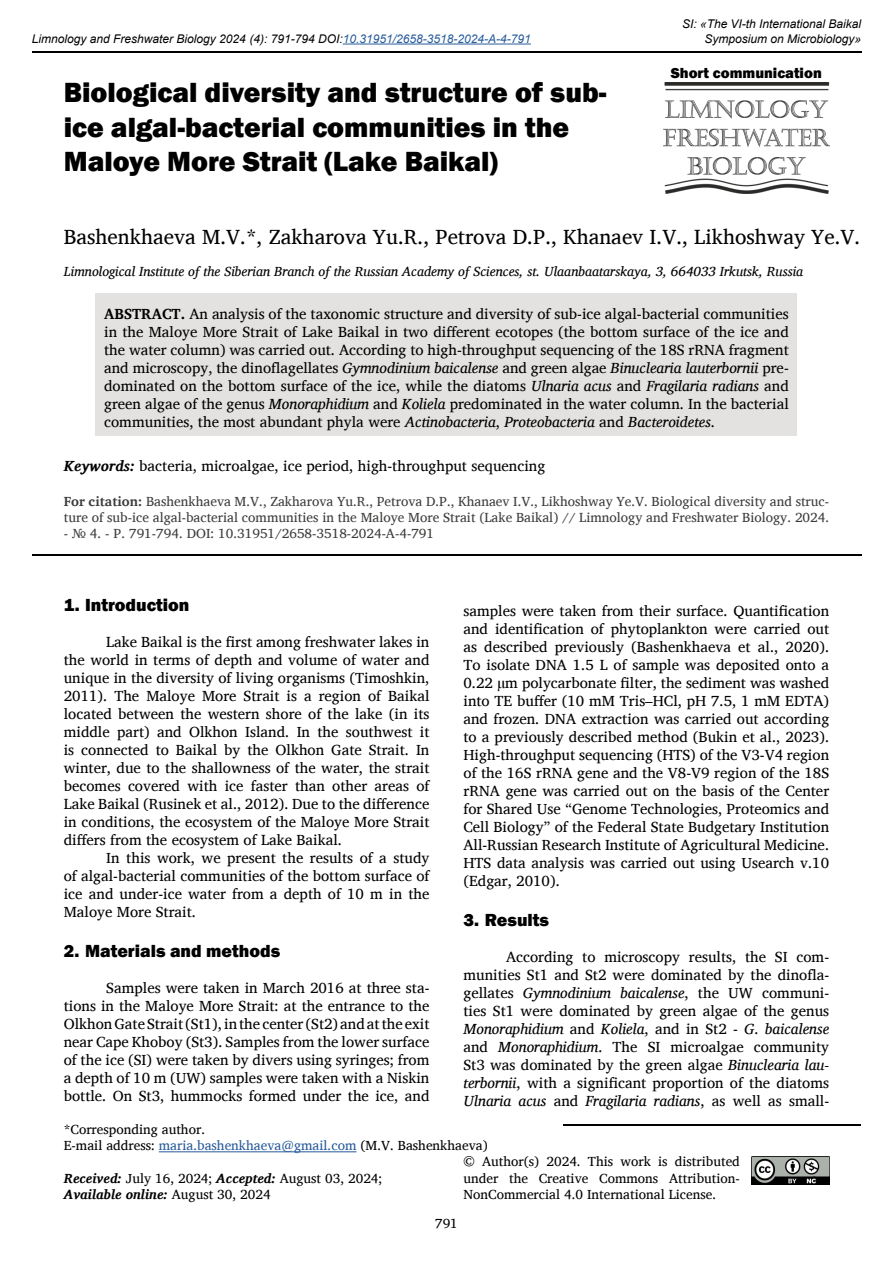
<style>
.page{position:relative;width:893px;height:1263px;background:#fff}
.page>*{position:absolute;margin:0;border:0;box-sizing:border-box;transform-origin:0 0}
.t1{font:800 28.5px/34.2px "Franklin Gothic";color:#000}
.t2{font:21px "Charis SIL";color:#000}
.t3{font:800 18px "Franklin Gothic";color:#000}
.t4{font:15px/18px "Charis SIL";color:#000;text-align:justify}
.t5{font:800 15px "Franklin Gothic";color:#000}
.t6{font:13.5px/16.2px "Charis SIL";color:#3c3c3b}
.t7{font:13.5px/16.2px "Charis SIL";color:#000}
.t8{font:italic 13.5px "Charis SIL";color:#000}
.t9{font:italic 12px/14.4px "Arial";color:#000;text-align:right}
.s1{color:#275b9b}
.s2{font-weight:700}
.s3{font-style:italic}
.s4{font-weight:700;font-style:italic}
</style>
<div class="page">
<hr style="left:32px;top:51px;width:829px;height:2px;background:#000">
<hr style="left:563px;top:1124px;width:298px;height:1px;background:#000">
<img style="left:663px;top:82px;width:166px;height:112px">
<img style="left:751px;top:1157px;width:78px;height:27px">
<hr style="left:343px;top:44px;width:188px;height:1px;background:#275b9b">
<div style="left:96px;top:292px;width:701px;height:143px;background:#e3e2e1"></div>
<hr style="left:159px;top:1151px;width:197px;height:1px;background:#275b9b">
<hr style="left:32px;top:554px;width:829px;height:2px;background:#000">
<p class="t9" style="left:32px;top:32px;width:500px">Limnology and Freshwater Biology 2024 (4): 791-794 DOI:<span class="s1">10.31951/2658-3518-2024-A-4-791</span></p>
<h1 class="t1" style="left:64px;top:76px;width:544px">Biological diversity and structure of sub&shy;ice algal-bacterial communities in the<br>Maloye More Strait (Lake Baikal)</h1>
<p class="t9" style="left:682px;top:17px;width:180px">SI: «The VI-th International Baikal<br>Symposium on Microbiology»</p>
<p class="t5" style="left:671px;top:63px;width:153px">Short communication</p>
<h2 class="t2" style="left:64px;top:224px;width:798px">Bashenkhaeva M.V.*, Zakharova Yu.R., Petrova D.P., Khanaev I.V., Likhoshway Ye.V.</h2>
<p class="t8" style="left:64px;top:264px;width:741px">Limnological Institute of the Siberian Branch of the Russian Academy of Sciences, st. Ulaanbaatarskaya, 3, 664033 Irkutsk, Russia</p>
<p class="t4" style="left:104px;top:305px;width:686px"><span class="s2">ABSTRACT.</span> An analysis of the taxonomic structure and diversity of sub-ice algal-bacterial communities in the Maloye More Strait of Lake Baikal in two different ecotopes (the bottom surface of the ice and the water column) was carried out. According to high-throughput sequencing of the 18S rRNA fragment and microscopy, the dinoflagellates <span class="s3">Gymnodinium baicalense</span> and green algae <span class="s3">Binuclearia lauterbornii</span> pre&shy;dominated on the bottom surface of the ice, while the diatoms <span class="s3">Ulnaria acus</span> and <span class="s3">Fragilaria radians</span> and green algae of the genus <span class="s3">Monoraphidium</span> and <span class="s3">Koliela</span> predominated in the water column. In the bacterial communities, the most abundant phyla were <span class="s3">Actinobacteria</span>, <span class="s3">Proteobacteria</span> and <span class="s3">Bacteroidetes</span>.</p>
<p class="t4" style="left:64px;top:457px;width:483px"><span class="s4">Keywords:</span> bacteria, microalgae, ice period, high-throughput sequencing</p>
<p class="t6" style="left:64px;top:493px;width:767px"><span class="s2">For citation:</span> Bashenkhaeva M.V., Zakharova Yu.R., Petrova D.P., Khanaev I.V., Likhoshway Ye.V. Biological diversity and struc&shy;ture of sub-ice algal-bacterial communities in the Maloye More Strait (Lake Baikal) // Limnology and Freshwater Biology. 2024.</p>
<p class="t6" style="left:64px;top:525px;width:372px">- № 4. - P. 791-794. DOI: 10.31951/2658-3518-2024-A-4-791</p>
<p class="t3" style="left:64px;top:593px;width:127px">1. Introduction</p>
<p class="t4" style="left:64px;top:633px;width:367px;text-indent:43px">Lake Baikal is the first among freshwater lakes in the world in terms of depth and volume of water and unique in the diversity of living organisms (Timoshkin, 2011). The Maloye More Strait is a region of Baikal located between the western shore of the lake (in its middle part) and Olkhon Island. In the southwest it is connected to Baikal by the Olkhon Gate Strait. In winter, due to the shallowness of the water, the strait becomes covered with ice faster than other areas of Lake Baikal (Rusinek et al., 2012). Due to the difference in conditions, the ecosystem of the Maloye More Strait differs from the ecosystem of Lake Baikal.</p>
<p class="t4" style="left:64px;top:849px;width:367px;text-indent:43px">In this work, we present the results of a study of algal-bacterial communities of the bottom surface of ice and under-ice water from a depth of 10 m in the Maloye More Strait.</p>
<p class="t3" style="left:64px;top:939px;width:218px">2. Materials and methods</p>
<p class="t4" style="left:64px;top:978px;width:367px;text-indent:43px">Samples were taken in March 2016 at three sta&shy;tions in the Maloye More Strait: at the entrance to the Olkhon Gate Strait (St1), in the center (St2) and at the exit near Cape Khoboy (St3). Samples from the lower surface of the ice (SI) were taken by divers using syringes; from a depth of 10 m (UW) samples were taken with a Niskin bottle. On St3, hummocks formed under the ice, and</p>
<p class="t4" style="left:463px;top:602px;width:367px">samples were taken from their surface. Quantification and identification of phytoplankton were carried out as described previously (Bashenkhaeva et al., 2020).<br>To isolate DNA 1.5 L of sample was deposited onto a 0.22 μm polycarbonate filter, the sediment was washed into TE buffer (10 mM Tris–HCl, pH 7.5, 1 mM EDTA) and frozen. DNA extraction was carried out according to a previously described method (Bukin et al., 2023).<br>High-throughput sequencing (HTS) of the V3-V4 region of the 16S rRNA gene and the V8-V9 region of the 18S rRNA gene was carried out on the basis of the Center for Shared Use “Genome Technologies, Proteomics and Cell Biology” of the Federal State Budgetary Institution All-Russian Research Institute of Agricultural Medicine.<br>HTS data analysis was carried out using Usearch v.10 (Edgar, 2010).</p>
<p class="t3" style="left:463px;top:908px;width:87px">3. Results</p>
<p class="t4" style="left:463px;top:948px;width:367px;text-indent:43px">According to microscopy results, the SI com&shy;munities St1 and St2 were dominated by the dinofla&shy;gellates <span class="s3">Gymnodinium baicalense</span>, the UW communi&shy;ties St1 were dominated by green algae of the genus <span class="s3">Monoraphidium</span> and <span class="s3">Koliela</span>, and in St2 - <span class="s3">G</span>. <span class="s3">baicalense </span>and <span class="s3">Monoraphidium</span>. The SI microalgae community St3 was dominated by the green algae <span class="s3">Binuclearia lau&shy;terbornii</span>, with a significant proportion of the diatoms <span class="s3">Ulnaria acus</span> and <span class="s3">Fragilaria radians</span>, as well as small-</p>
<p class="t7" style="left:64px;top:1121px;width:426px">*Corresponding author.<br>E-mail address: <span class="s1">maria.bashenkhaeva@gmail.com</span> (M.V. Bashenkhaeva)</p>
<p class="t7" style="left:64px;top:1170px;width:320px"><span class="s4">Received:</span> July 16, 2024; <span class="s4">Accepted:</span> August 03, 2024;<br><span class="s4">Available online:</span> August 30, 2024</p>
<p class="t7" style="left:463px;top:1154px;width:278px;text-align:justify">© Author(s) 2024. This work is distributed under the Creative Commons Attribution-NonCommercial 4.0 International License.</p>
<p class="t7" style="left:435px;top:1215px;width:24px">791</p>
</div>
